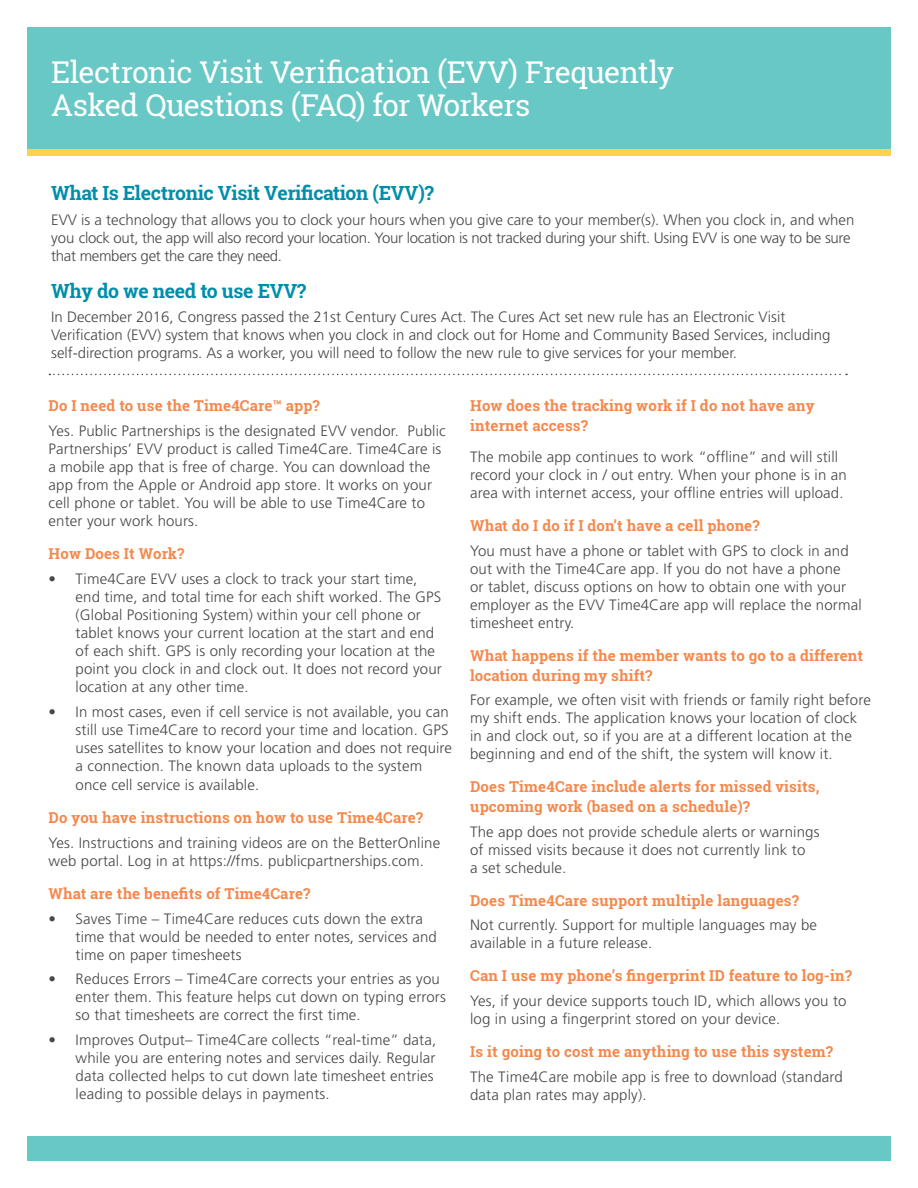
<style>
.page{position:relative;width:918px;height:1188px;background:#fff}
.page>*{position:absolute;margin:0;border:0;box-sizing:border-box;transform-origin:0 0}
.t1{font:30px/33px "Roboto Slab";letter-spacing:-.025em;color:#fff}
.t2{font:700 19.5px "Roboto Slab";letter-spacing:-.02em;color:#008eab}
.t3{font:300 15px/18px "Frutiger LT Std";letter-spacing:.01em;color:#464748}
.t4{font:700 15px/19.5px "Roboto Slab";letter-spacing:.01em;color:#f5884c}
.t5{font:300 15px/18px "Frutiger LT Std";letter-spacing:-.02em;color:#464748}
</style>
<div class="page">
<div style="left:27px;top:27px;width:864px;height:122px;background:#68c8c6"></div>
<div style="left:27px;top:1136px;width:864px;height:25px;background:#68c8c6"></div>
<div style="left:27px;top:149px;width:864px;height:7px;background:#fed24c"></div>
<svg style="left:49px;top:374px;width:798px;height:1px"></svg>
<p class="t1" style="left:51px;top:56px;width:625px">Electronic Visit Verification (EVV) Frequently<br>Asked Questions (FAQ) for Workers</p>
<p class="t2" style="left:51px;top:180px;width:384px">What Is Electronic Visit Verification (EVV)?</p>
<p class="t5" style="left:51px;top:211px;width:805px">EVV is a technology that allows you to clock your hours when you give care to your member(s). When you clock in, and when you clock out, the app will also record your location. Your location is not tracked during your shift. Using EVV is one way to be sure that members get the care they need.</p>
<p class="t2" style="left:51px;top:277px;width:257px">Why do we need to use EVV?</p>
<p class="t3" style="left:51px;top:308px;width:781px">In December 2016, Congress passed the 21st Century Cures Act. The Cures Act set new rule has an Electronic Visit<br>Verification (EVV) system that knows when you clock in and clock out for Home and Community Based Services, including self-direction programs. As a worker, you will need to follow the new rule to give services for your member.</p>
<p class="t4" style="left:49px;top:396px;width:273px">Do I need to use the Time4Care™ app?</p>
<p class="t3" style="left:49px;top:422px;width:399px">Yes. Public Partnerships is the designated EVV vendor. Public Partnerships’ EVV product is called Time4Care. Time4Care is a mobile app that is free of charge. You can download the app from the Apple or Android app store. It works on your cell phone or tablet. You will be able to use Time4Care to enter your work hours.</p>
<p class="t4" style="left:49px;top:544px;width:137px">How Does It Work?</p>
<p class="t3" style="left:76px;top:570px;width:368px;text-indent:-27px">• Time4Care EVV uses a clock to track your start time, end time, and total time for each shift worked. The GPS (Global Positioning System) within your cell phone or tablet knows your current location at the start and end of each shift. GPS is only recording your location at the point you clock in and clock out. It does not record your location at any other time.</p>
<p class="t3" style="left:76px;top:703px;width:378px;text-indent:-27px">• In most cases, even if cell service is not available, you can still use Time4Care to record your time and location. GPS uses satellites to know your location and does not require a connection. The known data uploads to the system</p>
<p class="t3" style="left:76px;top:776px;width:185px">once cell service is available.</p>
<p class="t4" style="left:49px;top:808px;width:376px">Do you have instructions on how to use Time4Care?</p>
<p class="t3" style="left:49px;top:834px;width:393px">Yes. Instructions and training videos are on the BetterOnline web portal. Log in at https://fms. publicpartnerships.com.</p>
<p class="t4" style="left:49px;top:884px;width:263px">What are the benefits of Time4Care?</p>
<p class="t3" style="left:76px;top:910px;width:363px;text-indent:-27px">• Saves Time – Time4Care reduces cuts down the extra time that would be needed to enter notes, services and time on paper timesheets</p>
<p class="t3" style="left:76px;top:970px;width:372px;text-indent:-27px">• Reduces Errors – Time4Care corrects your entries as you enter them. This feature helps cut down on typing errors so that timesheets are correct the first time.</p>
<p class="t3" style="left:76px;top:1031px;width:362px;text-indent:-27px">• Improves Output– Time4Care collects “real-time” data, while you are entering notes and services daily. Regular data collected helps to cut down late timesheet entries leading to possible delays in payments.</p>
<p class="t4" style="left:470px;top:396px;width:346px">How does the tracking work if I do not have any internet access?</p>
<p class="t3" style="left:470px;top:448px;width:378px">The mobile app continues to work “offline” and will still record your clock in / out entry. When your phone is in an area with internet access, your offline entries will upload.</p>
<p class="t4" style="left:470px;top:516px;width:291px">What do I do if I don’t have a cell phone?</p>
<p class="t3" style="left:470px;top:542px;width:393px">You must have a phone or tablet with GPS to clock in and out with the Time4Care app. If you do not have a phone<br>or tablet, discuss options on how to obtain one with your employer as the EVV Time4Care app will replace the normal timesheet entry.</p>
<p class="t4" style="left:470px;top:646px;width:395px">What happens if the member wants to go to a different location during my shift?</p>
<p class="t3" style="left:470px;top:691px;width:402px">For example, we often visit with friends or family right before my shift ends. The application knows your location of clock in and clock out, so if you are at a different location at the beginning and end of the shift, the system will know it.</p>
<p class="t4" style="left:470px;top:777px;width:351px">Does Time4Care include alerts for missed visits, upcoming work (based on a schedule)?</p>
<p class="t3" style="left:470px;top:823px;width:351px">The app does not provide schedule alerts or warnings of missed visits because it does not currently link to<br>a set schedule.</p>
<p class="t4" style="left:470px;top:890px;width:330px">Does Time4Care support multiple languages?</p>
<p class="t3" style="left:470px;top:916px;width:348px">Not currently. Support for multiple languages may be available in a future release.</p>
<p class="t4" style="left:470px;top:966px;width:383px">Can I use my phone’s fingerprint ID feature to log-in?</p>
<p class="t3" style="left:470px;top:992px;width:378px">Yes, if your device supports touch ID, which allows you to log in using a fingerprint stored on your device.</p>
<p class="t4" style="left:470px;top:1042px;width:365px">Is it going to cost me anything to use this system?</p>
<p class="t3" style="left:470px;top:1068px;width:374px">The Time4Care mobile app is free to download (standard data plan rates may apply).</p>
</div>
